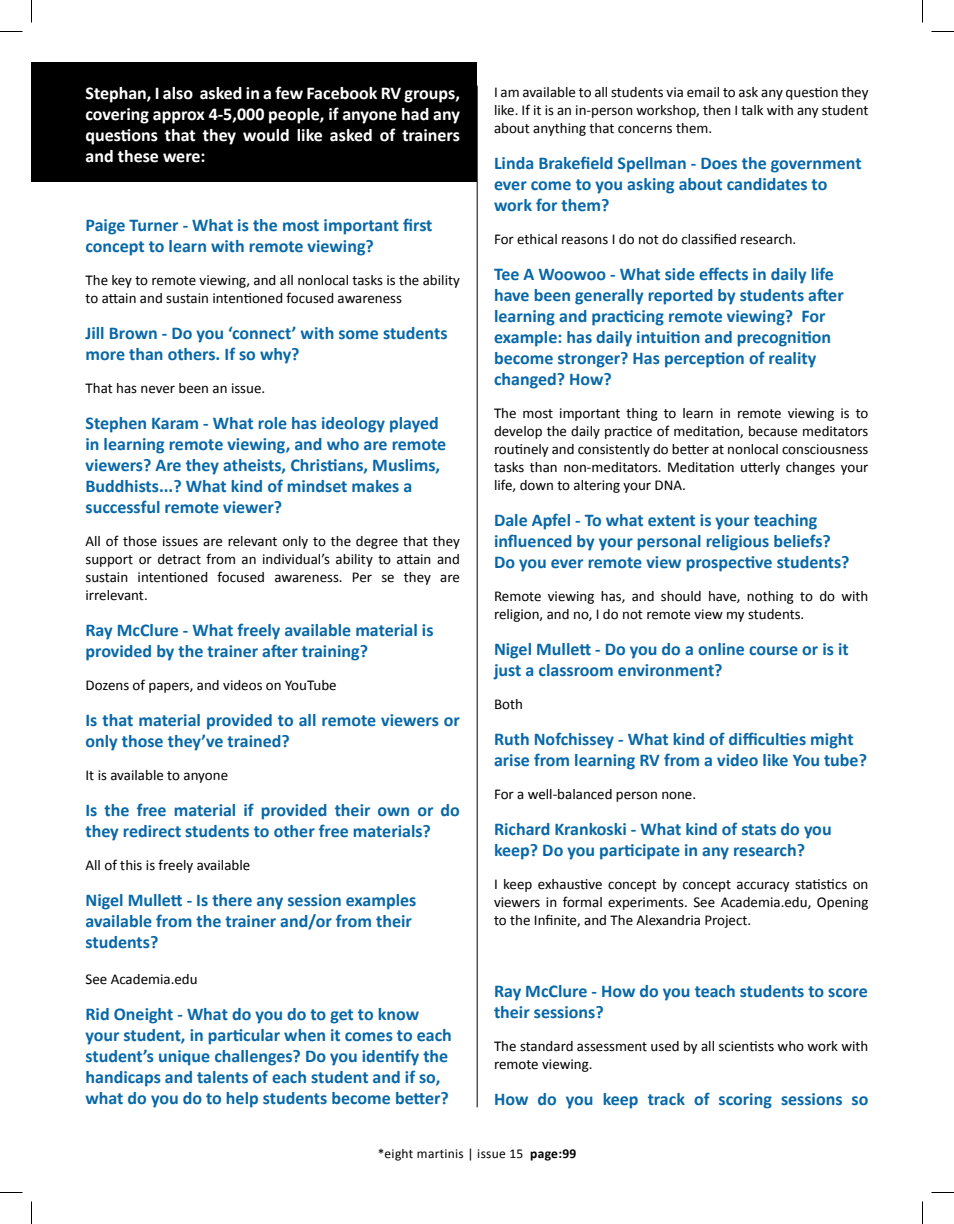
<style>
.page{position:relative;width:954px;height:1224px;background:#fff}
.page>*{position:absolute;margin:0;border:0;box-sizing:border-box;transform-origin:0 0}
.t1{font:700 18px/21px "Calibri";color:#0868a7}
.t2{font:700 18px/21px "Calibri";color:#fff;text-align:justify}
.t3{font:15px/18px "Calibri";color:#000;text-align:justify}
.t4{font:13.5px "Calibri";letter-spacing:.02em;color:#000}
.s1{font-weight:700}
</style>
<div class="page">
<div style="left:32px;top:63px;width:445px;height:119px;background:#000"></div>
<hr style="left:477px;top:86px;width:1px;height:1021px;background:#000">
<svg style="left:0;top:31px;width:22px;height:1px"></svg>
<svg style="left:932px;top:31px;width:22px;height:1px"></svg>
<svg style="left:0;top:1192px;width:22px;height:1px"></svg>
<svg style="left:932px;top:1192px;width:22px;height:1px"></svg>
<svg style="left:31px;top:0;width:1px;height:22px"></svg>
<svg style="left:31px;top:1202px;width:1px;height:22px"></svg>
<svg style="left:922px;top:0;width:1px;height:22px"></svg>
<svg style="left:922px;top:1202px;width:1px;height:22px"></svg>
<p class="t2" style="left:86px;top:82px;width:376px">Stephan, I also asked in a few Facebook RV groups, covering approx 4-5,000 people, if anyone had any questions that they would like asked of trainers and these were:</p>
<p class="t1" style="left:86px;top:214px;width:349px">Paige Turner - What is the most important first concept to learn with remote viewing?</p>
<p class="t3" style="left:86px;top:270px;width:376px">The key to remote viewing, and all nonlocal tasks is the ability to attain and sustain intentioned focused awareness</p>
<p class="t1" style="left:86px;top:322px;width:364px">Jill Brown - Do you ‘connect’ with some students more than others. If so why?</p>
<p class="t3" style="left:86px;top:378px;width:181px">That has never been an issue.</p>
<p class="t1" style="left:86px;top:412px;width:362px">Stephen Karam - What role has ideology played in learning remote viewing, and who are remote viewers? Are they atheists, Christians, Muslims, Buddhists...? What kind of mindset makes a successful remote viewer?</p>
<p class="t3" style="left:86px;top:531px;width:376px">All of those issues are relevant only to the degree that they support or detract from an individual’s ability to attain and sustain intentioned focused awareness. Per se they are irrelevant.</p>
<p class="t1" style="left:86px;top:619px;width:350px">Ray McClure - What freely available material is provided by the trainer after training?</p>
<p class="t3" style="left:86px;top:675px;width:253px">Dozens of papers, and videos on YouTube</p>
<p class="t1" style="left:86px;top:709px;width:376px">Is that material provided to all remote viewers or only those they’ve trained?</p>
<p class="t3" style="left:86px;top:765px;width:144px">It is available to anyone</p>
<p class="t1" style="left:86px;top:799px;width:376px">Is the free material if provided their own or do they redirect students to other free materials?</p>
<p class="t3" style="left:86px;top:855px;width:166px">All of this is freely available</p>
<p class="t1" style="left:86px;top:889px;width:333px">Nigel Mullett - Is there any session examples available from the trainer and/or from their students?</p>
<p class="t3" style="left:86px;top:969px;width:114px">See Academia.edu</p>
<p class="t1" style="left:86px;top:1003px;width:368px">Rid Oneight - What do you do to get to know your student, in particular when it comes to each student’s unique challenges? Do you identify the handicaps and talents of each student and if so, what do you do to help students become better?</p>
<p class="t3" style="left:494px;top:82px;width:376px">I am available to all students via email to ask any question they like. If it is an in-person workshop, then I talk with any student about anything that concerns them.</p>
<p class="t1" style="left:494px;top:152px;width:369px">Linda Brakefield Spellman - Does the government ever come to you asking about candidates to work for them?</p>
<p class="t3" style="left:494px;top:229px;width:304px">For ethical reasons I do not do classified research.</p>
<p class="t1" style="left:494px;top:263px;width:351px">Tee A Woowoo - What side effects in daily life have been generally reported by students after learning and practicing remote viewing? For example: has daily intuition and precognition become stronger? Has perception of reality changed? How?</p>
<p class="t3" style="left:494px;top:403px;width:376px">The most important thing to learn in remote viewing is to develop the daily practice of meditation, because meditators routinely and consistently do better at nonlocal consciousness tasks than non-meditators. Meditation utterly changes your life, down to altering your DNA.</p>
<p class="t1" style="left:494px;top:509px;width:357px">Dale Apfel - To what extent is your teaching influenced by your personal religious beliefs?<br>Do you ever remote view prospective students?</p>
<p class="t3" style="left:494px;top:586px;width:376px">Remote viewing has, and should have, nothing to do with religion, and no, I do not remote view my students.</p>
<p class="t1" style="left:494px;top:638px;width:356px">Nigel Mullett - Do you do a online course or is it just a classroom environment?</p>
<p class="t3" style="left:494px;top:694px;width:30px">Both</p>
<p class="t1" style="left:494px;top:728px;width:375px">Ruth Nofchissey - What kind of difficulties might arise from learning RV from a video like You tube?</p>
<p class="t3" style="left:494px;top:784px;width:204px">For a well-balanced person none.</p>
<p class="t1" style="left:494px;top:818px;width:339px">Richard Krankoski - What kind of stats do you keep? Do you participate in any research?</p>
<p class="t3" style="left:494px;top:874px;width:376px">I keep exhaustive concept by concept accuracy statistics on viewers in formal experiments. See Academia.edu, Opening to the Infinite, and The Alexandria Project.</p>
<p class="t1" style="left:494px;top:980px;width:375px">Ray McClure - How do you teach students to score their sessions?</p>
<p class="t3" style="left:494px;top:1036px;width:376px">The standard assessment used by all scientists who work with remote viewing.</p>
<p class="t1" style="left:494px;top:1088px;width:376px">How do you keep track of scoring sessions so</p>
<p class="t4" style="left:378px;top:1145px;width:200px">*eight martinis | issue 15 <span class="s1">page:99</span></p>
</div>
